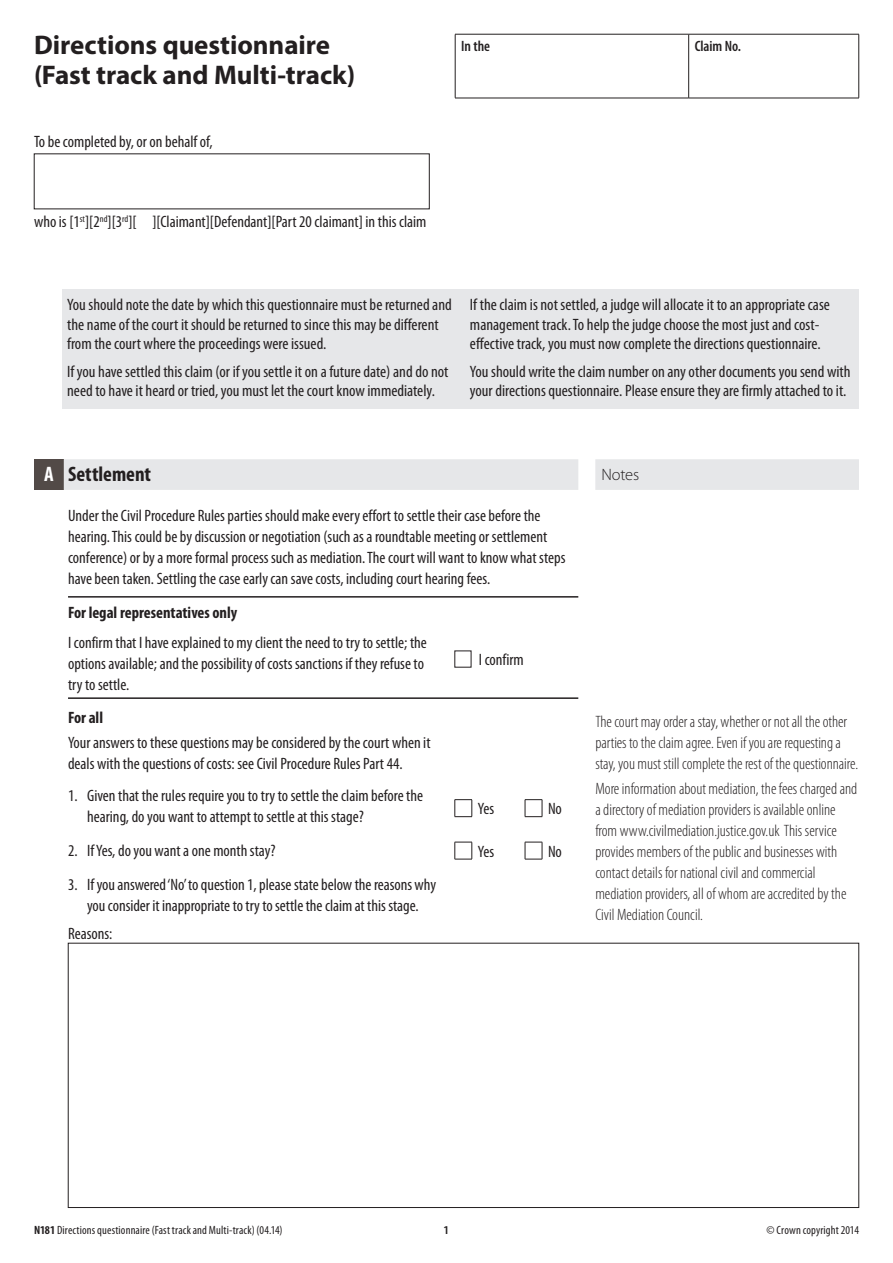
<style>
.page{position:relative;width:893px;height:1263px;background:#fff}
.page>*{position:absolute;margin:0;border:0;box-sizing:border-box;transform-origin:0 0}
.t1{font:700 27px/30px "Myriad Pro";letter-spacing:-.005em;color:#231f20}
.t2{font:700 condensed 21px "Myriad Pro";color:#231f20}
.t3{font:condensed 16.5px/21px "Myriad Pro";color:#231f20}
.t4{font:300 condensed 16.5px/21px "Myriad Pro";color:#231f20}
.t5{font:700 condensed 16.5px "Myriad Pro";color:#231f20}
.t6{font:300 16.5px "Myriad Pro";letter-spacing:-.01em;color:#231f20}
.t7{font:600 condensed 15px "Myriad Pro";color:#231f20}
.t8{font:condensed 12px "Myriad Pro";letter-spacing:.01em;color:#231f20}
.t9{font:600 12px "Myriad Pro";color:#231f20}
.s1{color:#fff}
.s2{font-weight:700}
</style>
<div class="page">
<div style="left:68px;top:943px;width:791px;height:265px;border:1px solid #231f20"></div>
<hr style="left:68px;top:596px;width:510px;height:2px;background:#231f20">
<hr style="left:68px;top:697px;width:510px;height:2px;background:#231f20">
<hr style="left:455px;top:34px;width:234px;height:1px;background:#231f20">
<hr style="left:455px;top:34px;width:1px;height:64px;background:#231f20">
<hr style="left:689px;top:34px;width:170px;height:1px;background:#231f20">
<hr style="left:688px;top:34px;width:1px;height:64px;background:#231f20">
<hr style="left:858px;top:34px;width:1px;height:64px;background:#231f20">
<hr style="left:455px;top:98px;width:234px;height:1px;background:#231f20">
<hr style="left:689px;top:98px;width:170px;height:1px;background:#231f20">
<div style="left:63px;top:289px;width:796px;height:119px;background:#e6e7e9"></div>
<svg style="left:455px;top:799px;width:18px;height:18px"></svg>
<svg style="left:525px;top:799px;width:18px;height:18px"></svg>
<div style="left:34px;top:459px;width:30px;height:31px;background:#524a47"></div>
<div style="left:64px;top:459px;width:795px;height:31px;background:#e6e7e9"></div>
<svg style="left:455px;top:842px;width:18px;height:18px"></svg>
<svg style="left:525px;top:842px;width:18px;height:18px"></svg>
<h1 class="t1" style="left:34px;top:29px;width:323px">Directions questionnaire (Fast track and Multi-track)</h1>
<p class="t7" style="left:461px;top:37px;width:30px">In the</p>
<p class="t7" style="left:695px;top:37px;width:48px">Claim No.</p>
<p class="t3" style="left:34px;top:132px;width:180px">To be completed by, or on behalf of,</p>
<p class="t3" style="left:34px;top:212px;width:394px">who is [1<sup>st</sup>][2<sup>nd</sup>][3<sup>rd</sup>][ ][Claimant][Defendant][Part 20 claimant] in this claim</p>
<p class="t3" style="left:67px;top:295px;width:386px;line-height:19.5px">You should note the date by which this questionnaire must be returned and the name of the court it should be returned to since this may be different from the court where the proceedings were issued.</p>
<p class="t3" style="left:67px;top:362px;width:383px;line-height:19.5px">If you have settled this claim (or if you settle it on a future date) and do not need to have it heard or tried, you must let the court know immediately.</p>
<p class="t3" style="left:470px;top:295px;width:361px;line-height:19.5px">If the claim is not settled, a judge will allocate it to an appropriate case management track. To help the judge choose the most just and cost&shy;effective track, you must now complete the directions questionnaire.</p>
<p class="t3" style="left:470px;top:362px;width:382px;line-height:19.5px">You should write the claim number on any other documents you send with your directions questionnaire. Please ensure they are firmly attached to it.</p>
<p class="t2" style="left:44px;top:463px;width:109px"><span class="s1">A</span> Settlement</p>
<p class="t3" style="left:68px;top:506px;width:499px">Under the Civil Procedure Rules parties should make every effort to settle their case before the hearing. This could be by discussion or negotiation (such as a roundtable meeting or settlement conference) or by a more formal process such as mediation. The court will want to know what steps have been taken. Settling the case early can save costs, including court hearing fees.</p>
<p class="t5" style="left:68px;top:604px;width:171px">For legal representatives only</p>
<p class="t3" style="left:68px;top:632px;width:360px">I confirm that I have explained to my client the need to try to settle; the options available; and the possibility of costs sanctions if they refuse to try to settle.</p>
<p class="t3" style="left:479px;top:650px;width:46px">I confirm</p>
<p class="t5" style="left:68px;top:708px;width:37px">For all</p>
<p class="t3" style="left:68px;top:733px;width:364px">Your answers to these questions may be considered by the court when it deals with the questions of costs: see Civil Procedure Rules Part 44.</p>
<p class="t3" style="left:87px;top:786px;width:337px;text-indent:-19px">1. Given that the rules require you to try to settle the claim before the hearing, do you want to attempt to settle at this stage?</p>
<p class="t3" style="left:68px;top:840px;width:209px">2. If Yes, do you want a one month stay?</p>
<p class="t3" style="left:68px;top:874px;width:370px;text-align:center">3. If you answered ‘No’ to question 1, please state below the reasons why you consider it inappropriate to try to settle the claim at this stage.</p>
<p class="t3" style="left:68px;top:923px;width:46px">Reasons:</p>
<p class="t3" style="left:478px;top:799px;width:18px">Yes</p>
<p class="t3" style="left:548px;top:799px;width:15px">No</p>
<p class="t3" style="left:478px;top:841px;width:18px">Yes</p>
<p class="t3" style="left:548px;top:841px;width:15px">No</p>
<p class="t6" style="left:601px;top:465px;width:39px">Notes</p>
<p class="t4" style="left:595px;top:711px;width:264px">The court may order a stay, whether or not all the other parties to the claim agree. Even if you are requesting a stay, you must still complete the rest of the questionnaire.</p>
<p class="t4" style="left:595px;top:778px;width:263px">More information about mediation, the fees charged and a directory of mediation providers is available online from www.civilmediation.justice.gov.uk This service provides members of the public and businesses with contact details for national civil and commercial mediation providers, all of whom are accredited by the Civil Mediation Council.</p>
<p class="t8" style="left:34px;top:1223px;width:250px"><span class="s2">N181</span> Directions questionnaire (Fast track and Multi-track) (04.14)</p>
<p class="t9" style="left:443px;top:1222px;width:8px">1</p>
<p class="t8" style="left:766px;top:1223px;width:94px">© Crown copyright 2014</p>
</div>
